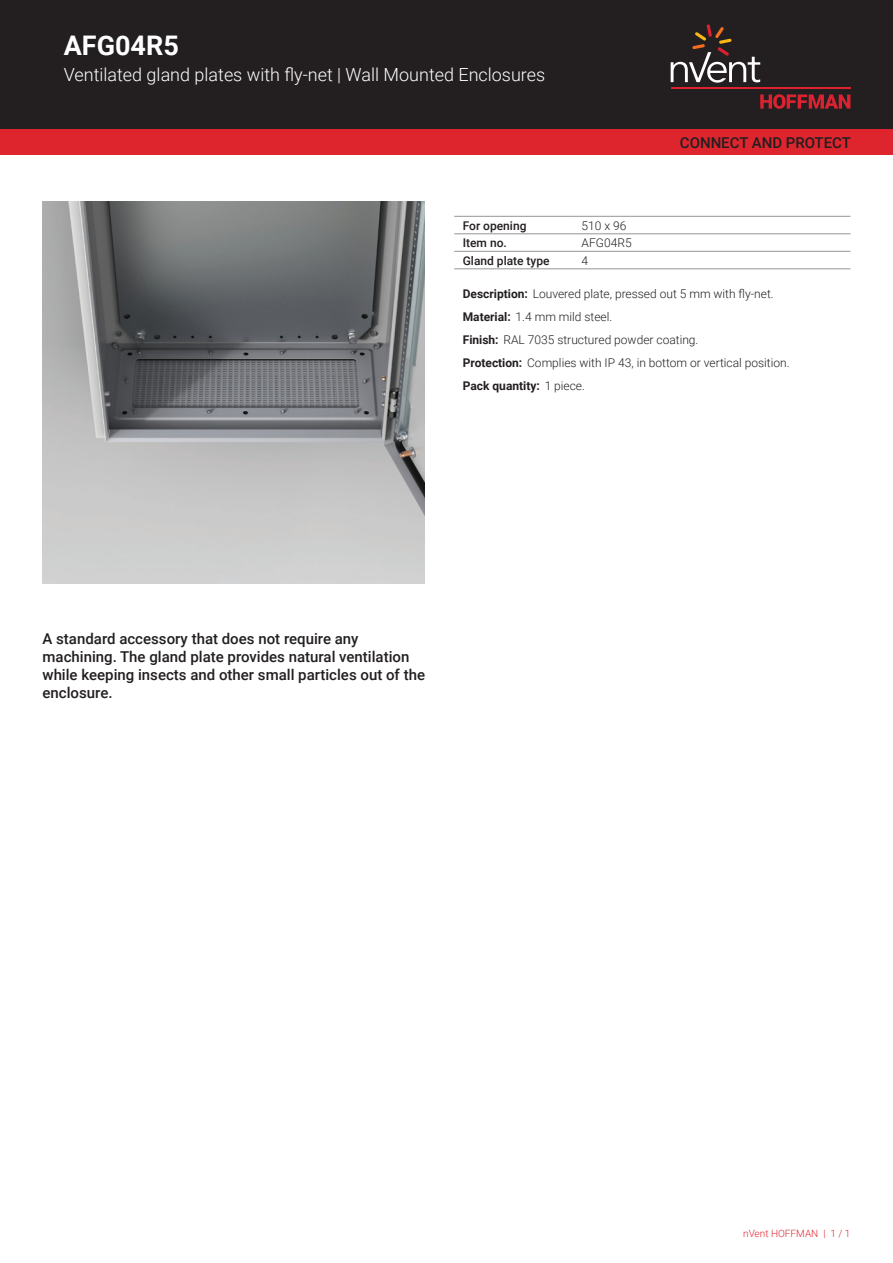
<style>
.page{position:relative;width:893px;height:1263px;background:#fff}
.page>*{position:absolute;margin:0;border:0;box-sizing:border-box;transform-origin:0 0}
.t1{font:700 27px "Roboto";color:#fff}
.t2{font:300 18px "Roboto";color:#fff}
.t3{font:500 15px/18px "Roboto";color:#231f20}
.t4{font:300 12px/23px "Roboto";color:#231f20}
.t5{font:500 12px "Roboto";color:#231f20}
.t6{font:300 10.05px "Roboto";color:#de252e}
.s1{font-weight:700}
</style>
<div class="page">
<div style="left:0;top:0;width:893px;height:129px;background:#231f20"></div>
<svg style="left:760px;top:94px;width:90px;height:15px"></svg>
<hr style="left:671px;top:88px;width:179px;height:1px;background:#db2230">
<svg style="left:671px;top:24px;width:89px;height:59px"></svg>
<div style="left:0;top:129px;width:893px;height:26px;background:#de252e"></div>
<hr style="left:454px;top:216px;width:119px;height:1px;background:#939598">
<hr style="left:454px;top:234px;width:119px;height:1px;background:#939598">
<hr style="left:573px;top:216px;width:277px;height:1px;background:#939598">
<hr style="left:573px;top:234px;width:277px;height:1px;background:#939598">
<hr style="left:454px;top:251px;width:119px;height:1px;background:#939598">
<hr style="left:454px;top:269px;width:119px;height:1px;background:#939598">
<hr style="left:573px;top:251px;width:277px;height:1px;background:#939598">
<hr style="left:573px;top:269px;width:277px;height:1px;background:#939598">
<img style="left:43px;top:202px;width:381px;height:382px">
<img style="left:154px;top:314px;width:158px;height:158px">
<h1 class="t1" style="left:64px;top:27px;width:117px">AFG04R5</h1>
<h2 class="t2" style="left:64px;top:62px;width:483px">Ventilated gland plates with fly-net | Wall Mounted Enclosures</h2>
<p class="t3" style="left:680px;top:133px;width:173px">CONNECT AND PROTECT</p>
<p class="t5" style="left:463px;top:217px;width:65px">For opening</p>
<p class="t4" style="left:582px;top:213px;width:46px">510 x 96</p>
<p class="t5" style="left:463px;top:234px;width:46px">Item no.</p>
<p class="t4" style="left:582px;top:231px;width:52px">AFG04R5</p>
<p class="t5" style="left:463px;top:252px;width:88px">Gland plate type</p>
<p class="t4" style="left:582px;top:248px;width:8px">4</p>
<p class="t4" style="left:463px;top:282px;width:328px"><span class="s1">Description:</span> Louvered plate, pressed out 5 mm with fly-net.<br><span class="s1">Material:</span> 1.4 mm mild steel.<br><span class="s1">Finish:</span> RAL 7035 structured powder coating.<br><span class="s1">Protection:</span> Complies with IP 43, in bottom or vertical position.<br><span class="s1">Pack quantity:</span> 1 piece.</p>
<p class="t3" style="left:43px;top:629px;width:384px">A standard accessory that does not require any machining. The gland plate provides natural ventilation while keeping insects and other small particles out of the enclosure.</p>
<p class="t6" style="left:743px;top:1226px;width:109px">nVent HOFFMAN | 1 / 1</p>
</div>
